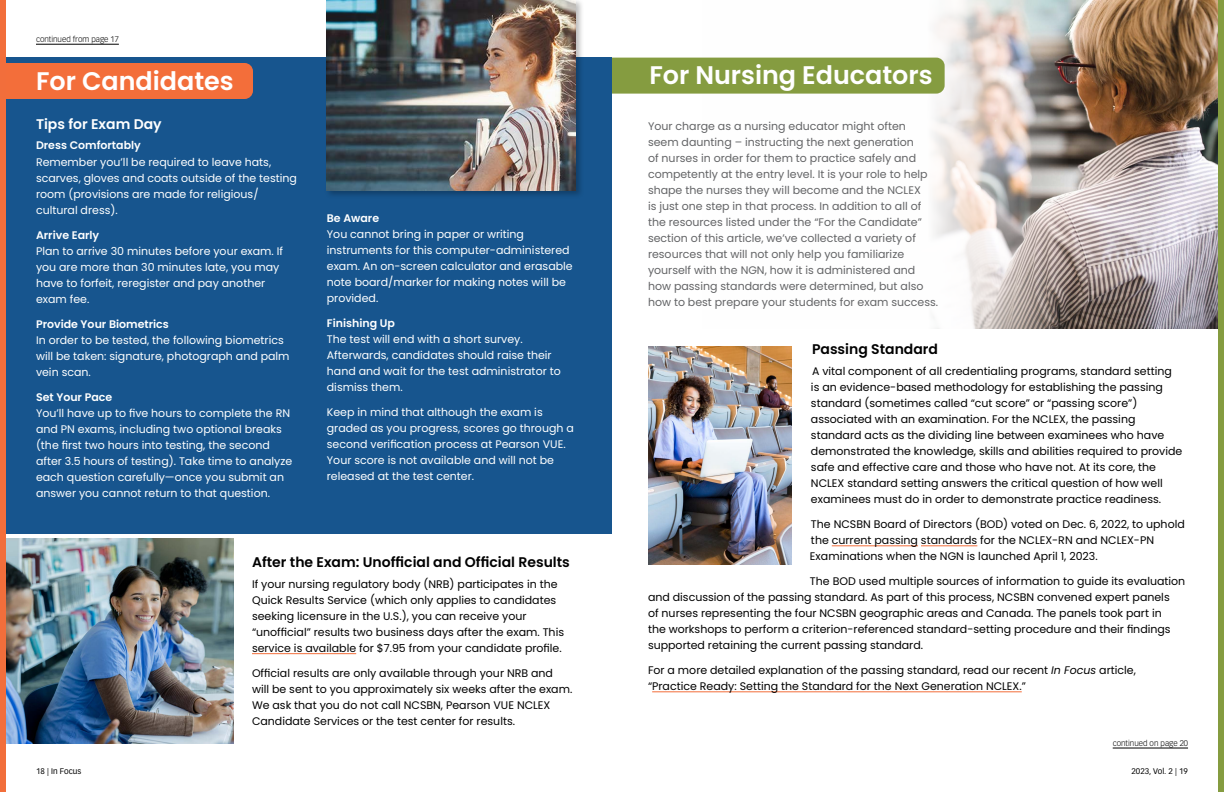
<style>
.page{position:relative;width:1224px;height:792px;background:#fff}
.page>*{position:absolute;margin:0;border:0;box-sizing:border-box;transform-origin:0 0}
.t1{font:600 25.4px "Poppins";color:#fff}
.t2{font:600 14px "Poppins";color:#000}
.t3{font:600 14px "Poppins";color:#fff}
.t4{font:11px/16px "Poppins";color:#000}
.t5{font:11px/16px "Poppins";color:#fff}
.t6{font:11px/16px "Poppins";color:#636466}
.t7{font:600 11px "Poppins";color:#fff}
.t8{font:300 8px "Vectora LT Std";color:#000}
.t9{font:8px "Vectora LT Std";color:#000}
.s1{font-style:italic}
</style>
<div class="page">
<hr style="left:832px;top:546px;width:86px;height:1px;background:#f36e3a">
<hr style="left:921px;top:546px;width:56px;height:1px;background:#f36e3a">
<hr style="left:652px;top:692px;width:370px;height:1px;background:#f36e3a">
<img style="left:648px;top:346px;width:144px;height:219px">
<img style="left:702px;top:0;width:516px;height:328px">
<div style="left:0;top:58px;width:612px;height:476px;background:#17558e"></div>
<hr style="left:36px;top:44px;width:83px;height:1px;background:#000">
<hr style="left:1113px;top:748px;width:75px;height:1px;background:#000">
<div style="left:612px;top:58px;width:333px;height:36px;background:#859c40"></div>
<hr style="left:252px;top:653px;width:104px;height:1px;background:#f36e3a">
<img style="left:6px;top:539px;width:228px;height:204px">
<div style="left:324px;top:0;width:261px;height:199px;background:#000;opacity:.26"></div>
<img style="left:327px;top:0;width:249px;height:190px">
<div style="left:6px;top:63px;width:247px;height:36px;background:#f36e3a"></div>
<div style="left:0;top:0;width:6px;height:792px;background:#f26e3b"></div>
<div style="left:1218px;top:0;width:6px;height:792px;background:#859c40"></div>
<p class="t8" style="left:36px;top:35px;width:84px">continued from page 17</p>
<h1 class="t1" style="left:36px;top:66px;width:199px">For Candidates</h1>
<p class="t3" style="left:36px;top:116px;width:127px">Tips for Exam Day</p>
<p class="t7" style="left:36px;top:139px;width:106px">Dress Comfortably</p>
<p class="t5" style="left:36px;top:154px;width:262px">Remember you’ll be required to leave hats, scarves, gloves and coats outside of the testing room (provisions are made for religious/ cultural dress).</p>
<p class="t7" style="left:36px;top:228px;width:65px">Arrive Early</p>
<p class="t5" style="left:36px;top:243px;width:249px">Plan to arrive 30 minutes before your exam. If you are more than 30 minutes late, you may have to forfeit, reregister and pay another exam fee.</p>
<p class="t7" style="left:36px;top:317px;width:134px">Provide Your Biometrics</p>
<p class="t5" style="left:36px;top:332px;width:255px">In order to be tested, the following biometrics will be taken: signature, photograph and palm vein scan.</p>
<p class="t7" style="left:36px;top:390px;width:78px">Set Your Pace</p>
<p class="t5" style="left:36px;top:405px;width:258px">You’ll have up to five hours to complete the RN and PN exams, including two optional breaks (the first two hours into testing, the second after 3.5 hours of testing). Take time to analyze each question carefully—once you submit an answer you cannot return to that question.</p>
<p class="t7" style="left:327px;top:212px;width:54px">Be Aware</p>
<p class="t5" style="left:327px;top:226px;width:247px">You cannot bring in paper or writing instruments for this computer-administered exam. An on-screen calculator and erasable note board/marker for making notes will be provided.</p>
<p class="t7" style="left:327px;top:317px;width:70px">Finishing Up</p>
<p class="t5" style="left:327px;top:331px;width:235px">The test will end with a short survey.<br>Afterwards, candidates should raise their hand and wait for the test administrator to dismiss them.</p>
<p class="t5" style="left:327px;top:404px;width:249px">Keep in mind that although the exam is graded as you progress, scores go through a second verification process at Pearson VUE.<br>Your score is not available and will not be released at the test center.</p>
<p class="t2" style="left:252px;top:554px;width:319px">After the Exam: Unofficial and Official Results</p>
<p class="t4" style="left:252px;top:576px;width:314px">If your nursing regulatory body (NRB) participates in the Quick Results Service (which only applies to candidates seeking licensure in the U.S.), you can receive your “unofficial” results two business days after the exam. This service is available for $7.95 from your candidate profile.</p>
<p class="t4" style="left:252px;top:665px;width:322px">Official results are only available through your NRB and will be sent to you approximately six weeks after the exam.<br>We ask that you do not call NCSBN, Pearson VUE NCLEX Candidate Services or the test center for results.</p>
<h1 class="t1" style="left:649px;top:60px;width:285px">For Nursing Educators</h1>
<p class="t6" style="left:648px;top:118px;width:292px">Your charge as a nursing educator might often seem daunting – instructing the next generation<br>of nurses in order for them to practice safely and competently at the entry level. It is your role to help shape the nurses they will become and the NCLEX<br>is just one step in that process. In addition to all of the resources listed under the “For the Candidate” section of this article, we’ve collected a variety of resources that will not only help you familiarize yourself with the NGN, how it is administered and how passing standards were determined, but also how to best prepare your students for exam success.</p>
<p class="t2" style="left:812px;top:341px;width:128px">Passing Standard</p>
<p class="t4" style="left:811px;top:363px;width:373px">A vital component of all credentialing programs, standard setting<br>is an evidence-based methodology for establishing the passing standard (sometimes called “cut score” or “passing score”) associated with an examination. For the NCLEX, the passing standard acts as the dividing line between examinees who have demonstrated the knowledge, skills and abilities required to provide safe and effective care and those who have not. At its core, the NCLEX standard setting answers the critical question of how well examinees must do in order to demonstrate practice readiness.</p>
<p class="t4" style="left:810px;top:516px;width:376px">The NCSBN Board of Directors (BOD) voted on Dec. 6, 2022, to uphold the current passing standards for the NCLEX-RN and NCLEX-PN<br>Examinations when the NGN is launched April 1, 2023.</p>
<p class="t4" style="left:648px;top:573px;width:539px;text-indent:162px">The BOD used multiple sources of information to guide its evaluation and discussion of the passing standard. As part of this process, NCSBN convened expert panels<br>of nurses representing the four NCSBN geographic areas and Canada. The panels took part in<br>the workshops to perform a criterion-referenced standard-setting procedure and their findings supported retaining the current passing standard.</p>
<p class="t4" style="left:648px;top:662px;width:489px">For a more detailed explanation of the passing standard, read our recent <span class="s1">In Focus</span> article, “Practice Ready: Setting the Standard for the Next Generation NCLEX.”</p>
<p class="t8" style="left:1113px;top:739px;width:77px">continued on page 20</p>
<p class="t9" style="left:36px;top:767px;width:47px">18 | In Focus</p>
<p class="t9" style="left:1132px;top:767px;width:58px">2023, Vol. 2 | 19</p>
</div>
